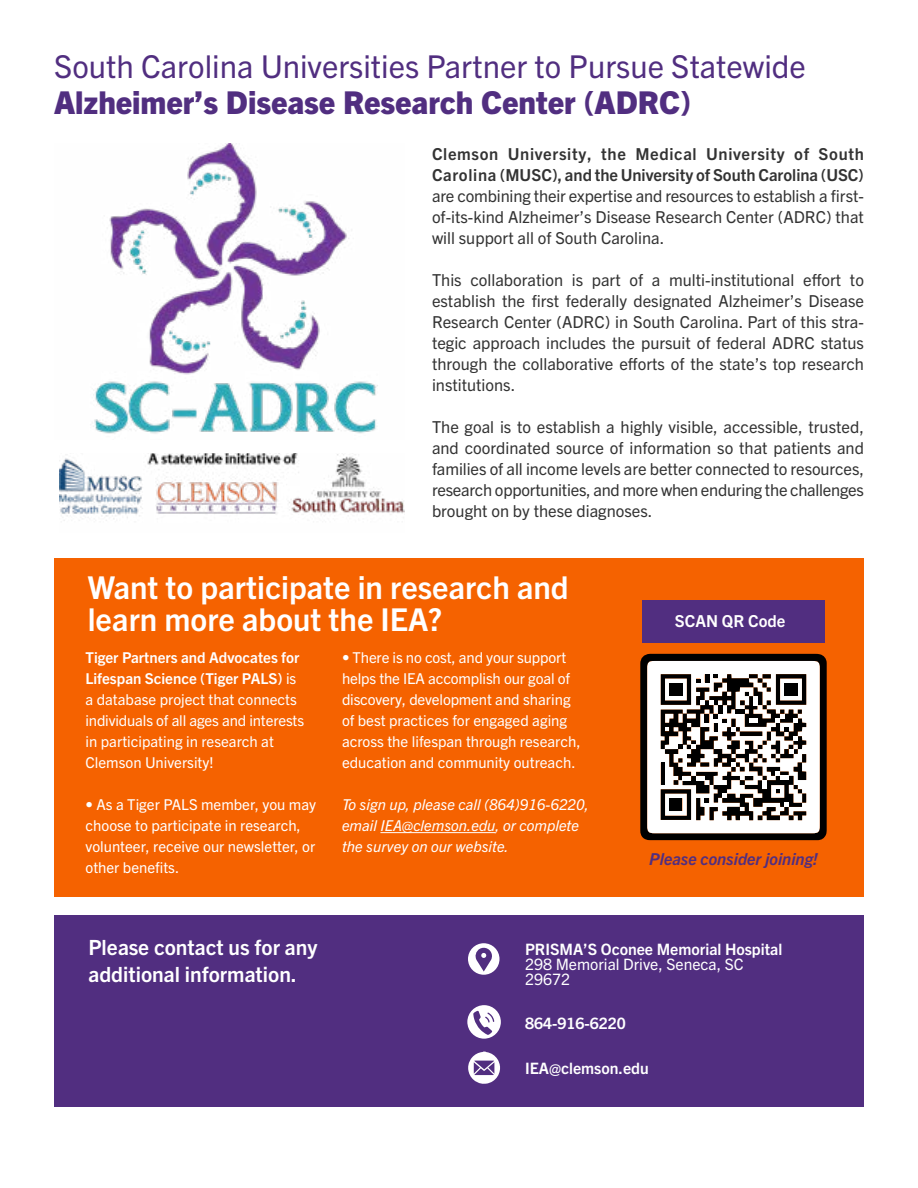
<style>
.page{position:relative;width:918px;height:1188px;background:#fff}
.page>*{position:absolute;margin:0;border:0;box-sizing:border-box;transform-origin:0 0}
.t1{font:700 31.5px/31.5px "Trade Gothic Next LT Pro";color:#fff}
.t2{font:31.5px "Trade Gothic Next LT Pro";color:#512e80}
.t3{font:800 31.5px "Trade Gothic Next LT Pro";color:#512e80}
.t4{font:700 21px/27px "Trade Gothic Next LT Pro";color:#fff}
.t5{font:16.5px/21px "Trade Gothic Next LT Pro";color:#333;text-align:justify}
.t6{font:700 16.5px/21px "Trade Gothic Next LT Pro";letter-spacing:.04em;color:#333}
.t7{font:italic 700 16.5px "Trade Gothic Next LT Pro";color:#512e80}
.t8{font:700 16.5px "Trade Gothic Next LT Pro";color:#fff}
.t9{font:700 15.75px "Trade Gothic Next LT Pro";color:#fff}
.t10{font:15.75px/15px "Trade Gothic Next LT Pro";color:#fff}
.t11{font:15px/21px "Trade Gothic Next LT Pro";color:#fff}
.t12{font:italic 15px/21px "Trade Gothic Next LT Pro";color:#fff}
.s1{font-weight:700}
</style>
<div class="page">
<div style="left:54px;top:558px;width:810px;height:339px;background:#f56200"></div>
<div style="left:54px;top:915px;width:810px;height:192px;background:#512e80"></div>
<svg style="left:467px;top:1005px;width:34px;height:34px"></svg>
<svg style="left:468px;top:1052px;width:32px;height:32px"></svg>
<hr style="left:380px;top:832px;width:115px;height:1px;background:#fff">
<svg style="left:468px;top:943px;width:32px;height:32px"></svg>
<img style="left:60px;top:453px;width:345px;height:68px">
<img style="left:93px;top:144px;width:285px;height:290px">
<svg style="left:640px;top:654px;width:187px;height:186px;background:#918d8a"></svg>
<div style="left:642px;top:600px;width:183px;height:42px;background:#512e80"></div>
<h1 class="t2" style="left:54px;top:45px;width:753px">South Carolina Universities Partner to Pursue Statewide</h1>
<h1 class="t3" style="left:54px;top:81px;width:639px">Alzheimer’s Disease Research Center (ADRC)</h1>
<p class="t6" style="left:432px;top:142px;width:433px">Clemson University, the Medical University of South<br>Carolina (MUSC), and the University of South Carolina (USC)</p>
<p class="t5" style="left:432px;top:184px;width:434px">are combining their expertise and resources to establish a first&shy;of-its-kind Alzheimer’s Disease Research Center (ADRC) that will support all of South Carolina.</p>
<p class="t5" style="left:432px;top:268px;width:434px">This collaboration is part of a multi-institutional effort to establish the first federally designated Alzheimer’s Disease Research Center (ADRC) in South Carolina. Part of this stra&shy;tegic approach includes the pursuit of federal ADRC status through the collaborative efforts of the state’s top research institutions.</p>
<p class="t5" style="left:432px;top:415px;width:434px">The goal is to establish a highly visible, accessible, trusted, and coordinated source of information so that patients and families of all income levels are better connected to resources, research opportunities, and more when enduring the challenges brought on by these diagnoses.</p>
<h1 class="t1" style="left:88px;top:570px;width:483px">Want to participate in research and learn more about the IEA?</h1>
<p class="t11" style="left:86px;top:646px;width:220px"><span class="s1">Tiger Partners and Advocates for<br>Lifespan Science (Tiger PALS)</span> is a database project that connects individuals of all ages and interests in participating in research at<br>Clemson University!</p>
<p class="t11" style="left:86px;top:793px;width:232px">• As a Tiger PALS member, you may choose to participate in research, volunteer, receive our newsletter, or other benefits.</p>
<p class="t11" style="left:342px;top:646px;width:240px">• There is no cost, and your support helps the IEA accomplish our goal of discovery, development and sharing of best practices for engaged aging across the lifespan through research, education and community outreach.</p>
<p class="t12" style="left:342px;top:793px;width:249px">To sign up, please call (864)916-6220, email IEA@clemson.edu, or complete the survey on our website.</p>
<p class="t8" style="left:675px;top:609px;width:112px">SCAN QR Code</p>
<p class="t7" style="left:649px;top:848px;width:170px">Please consider joining!</p>
<p class="t4" style="left:88px;top:932px;width:230px">Please contact us for any additional information.</p>
<p class="t9" style="left:525px;top:939px;width:259px">PRISMA’S Oconee Memorial Hospital</p>
<p class="t10" style="left:525px;top:956px;width:220px">298 Memorial Drive, Seneca, SC<br>29672</p>
<p class="t9" style="left:525px;top:1012px;width:102px">864-916-6220</p>
<p class="t9" style="left:525px;top:1057px;width:125px">IEA@clemson.edu</p>
</div>
